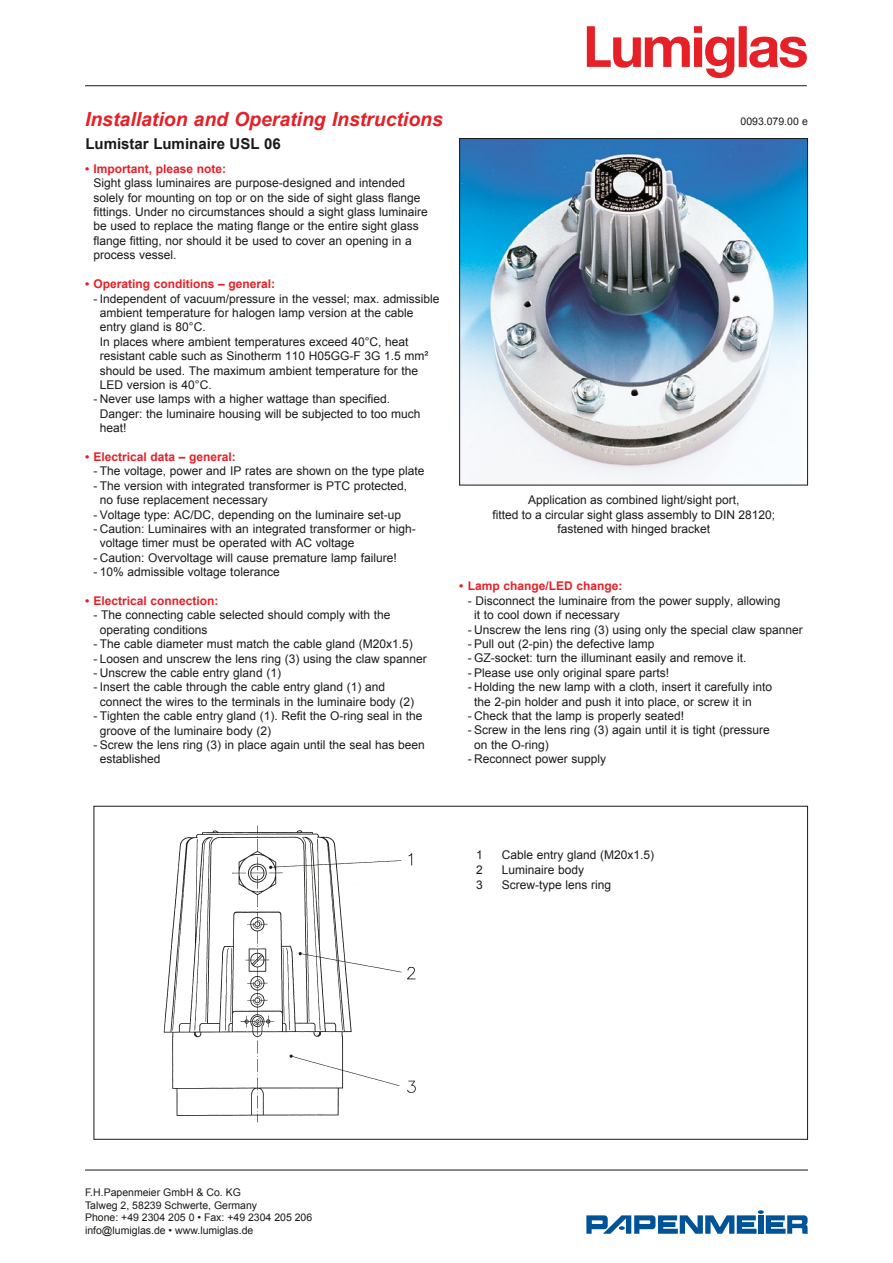
<style>
.page{position:relative;width:893px;height:1263px;background:#fff}
.page>*{position:absolute;margin:0;border:0;box-sizing:border-box;transform-origin:0 0}
.t1{font:italic 700 19.35px "Arial";color:#e52027}
.t2{font:700 15px "Arial";color:#1a1a18}
.t3{font:12px/14.4px "Arial";color:#1a1a18}
.t4{font:700 12px "Arial";color:#e52027}
.t5{font:10.5px/12.6px "Arial";color:#1a1a18}
</style>
<div class="page">
<hr style="left:85px;top:1169px;width:723px;height:1px;background:#1a1a18">
<img style="left:461px;top:140px;width:345px;height:340px">
<div style="left:459px;top:138px;width:349px;height:347px;border:1px solid #1a1a18"></div>
<svg style="left:586px;top:1210px;width:222px;height:24px"></svg>
<img style="left:163px;top:825px;width:253px;height:298px">
<hr style="left:85px;top:85px;width:722px;height:1px;background:#1a1a18">
<svg style="left:587px;top:26px;width:220px;height:52px"></svg>
<h1 class="t1" style="left:85px;top:106px;width:359px">Installation and Operating Instructions</h1>
<p class="t2" style="left:85px;top:134px;width:197px">Lumistar Luminaire USL 06</p>
<p class="t4" style="left:85px;top:161px;width:143px">• Important, please note:</p>
<p class="t3" style="left:94px;top:176px;width:336px">Sight glass luminaires are purpose-designed and intended solely for mounting on top or on the side of sight glass flange fittings. Under no circumstances should a sight glass luminaire be used to replace the mating flange or the entire sight glass flange fitting, nor should it be used to cover an opening in a process vessel.</p>
<p class="t4" style="left:85px;top:276px;width:192px">• Operating conditions – general:</p>
<p class="t3" style="left:100px;top:291px;width:341px;text-indent:-6px">- Independent of vacuum/pressure in the vessel; max. admissible ambient temperature for halogen lamp version at the cable entry gland is 80°C.<br>In places where ambient temperatures exceed 40°C, heat resistant cable such as Sinotherm 110 H05GG-F 3G 1.5 mm² should be used. The maximum ambient temperature for the LED version is 40°C.</p>
<p class="t3" style="left:100px;top:392px;width:322px;text-indent:-6px">- Never use lamps with a higher wattage than specified.<br>Danger: the luminaire housing will be subjected to too much heat!</p>
<p class="t4" style="left:85px;top:449px;width:152px">• Electrical data – general:</p>
<p class="t3" style="left:94px;top:464px;width:332px">- The voltage, power and IP rates are shown on the type plate</p>
<p class="t3" style="left:100px;top:478px;width:309px;text-indent:-6px">- The version with integrated transformer is PTC protected, no fuse replacement necessary</p>
<p class="t3" style="left:94px;top:507px;width:309px">- Voltage type: AC/DC, depending on the luminaire set-up</p>
<p class="t3" style="left:100px;top:522px;width:317px;text-indent:-6px">- Caution: Luminaires with an integrated transformer or high&shy;voltage timer must be operated with AC voltage</p>
<p class="t3" style="left:94px;top:550px;width:305px">- Caution: Overvoltage will cause premature lamp failure!</p>
<p class="t3" style="left:94px;top:565px;width:188px">- 10% admissible voltage tolerance</p>
<p class="t4" style="left:85px;top:593px;width:135px">• Electrical connection:</p>
<p class="t3" style="left:100px;top:608px;width:292px;text-indent:-6px">- The connecting cable selected should comply with the operating conditions</p>
<p class="t3" style="left:94px;top:637px;width:321px">- The cable diameter must match the cable gland (M20x1.5)</p>
<p class="t3" style="left:94px;top:651px;width:335px">- Loosen and unscrew the lens ring (3) using the claw spanner</p>
<p class="t3" style="left:94px;top:666px;width:189px">- Unscrew the cable entry gland (1)</p>
<p class="t3" style="left:100px;top:680px;width:316px;text-indent:-6px">- Insert the cable through the cable entry gland (1) and connect the wires to the terminals in the luminaire body (2)</p>
<p class="t3" style="left:100px;top:709px;width:324px;text-indent:-6px">- Tighten the cable entry gland (1). Refit the O-ring seal in the groove of the luminaire body (2)</p>
<p class="t3" style="left:100px;top:738px;width:326px;text-indent:-6px">- Screw the lens ring (3) in place again until the seal has been established</p>
<p class="t5" style="left:740px;top:115px;width:69px">0093.079.00 e</p>
<p class="t3" style="left:492px;top:493px;width:284px;text-align:center">Application as combined light/sight port,<br>fitted to a circular sight glass assembly to DIN 28120; fastened with hinged bracket</p>
<p class="t4" style="left:459px;top:578px;width:165px">• Lamp change/LED change:</p>
<p class="t3" style="left:474px;top:593px;width:308px;text-indent:-6px">- Disconnect the luminaire from the power supply, allowing it to cool down if necessary</p>
<p class="t3" style="left:468px;top:622px;width:337px">- Unscrew the lens ring (3) using only the special claw spanner</p>
<p class="t3" style="left:468px;top:637px;width:188px">- Pull out (2-pin) the defective lamp</p>
<p class="t3" style="left:468px;top:651px;width:280px">- GZ-socket: turn the illuminant easily and remove it.</p>
<p class="t3" style="left:468px;top:665px;width:203px">- Please use only original spare parts!</p>
<p class="t3" style="left:474px;top:680px;width:300px;text-indent:-6px">- Holding the new lamp with a cloth, insert it carefully into the 2-pin holder and push it into place, or screw it in</p>
<p class="t3" style="left:468px;top:709px;width:218px">- Check that the lamp is properly seated!</p>
<p class="t3" style="left:474px;top:723px;width:297px;text-indent:-6px">- Screw in the lens ring (3) again until it is tight (pressure on the O-ring)</p>
<p class="t3" style="left:468px;top:752px;width:140px">- Reconnect power supply</p>
<p class="t3" style="left:476px;top:848px;width:8px">1</p>
<p class="t3" style="left:502px;top:848px;width:154px">Cable entry gland (M20x1.5)</p>
<p class="t3" style="left:476px;top:863px;width:8px">2</p>
<p class="t3" style="left:502px;top:863px;width:84px">Luminaire body</p>
<p class="t3" style="left:476px;top:878px;width:8px">3</p>
<p class="t3" style="left:502px;top:878px;width:111px">Screw-type lens ring</p>
<p class="t5" style="left:85px;top:1186px;width:229px">F.H.Papenmeier GmbH &amp; Co. KG<br>Talweg 2, 58239 Schwerte, Germany<br>Phone: +49 2304 205 0 • Fax: +49 2304 205 206 info@lumiglas.de • www.lumiglas.de</p>
</div>
